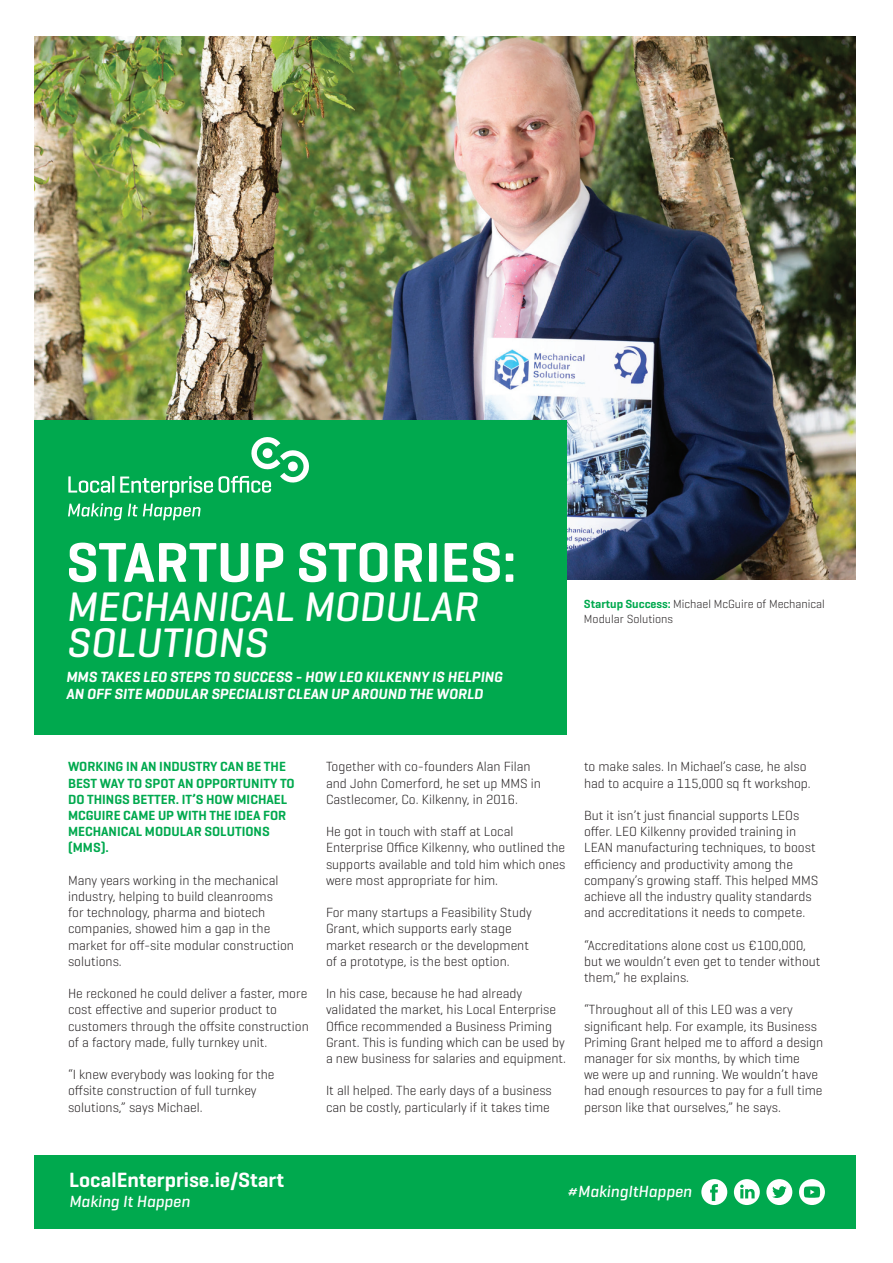
<style>
.page{position:relative;width:893px;height:1263px;background:#fff}
.page>*{position:absolute;margin:0;border:0;box-sizing:border-box;transform-origin:0 0}
.t1{font:600 57px "Geogrotesque";color:#fff}
.t2{font:italic 500 42px/36px "Geogrotesque";color:#fff}
.t3{font:600 21px "Geogrotesque";color:#fff}
.t4{font:italic 500 16.5px "Geogrotesque";color:#fff}
.t5{font:italic 600 15px/16.4px "Geogrotesque";color:#fff}
.t6{font:300 13.5px/16.2px "Geogrotesque";color:#231f20}
.t7{font:600 13.5px/16.2px "Geogrotesque";color:#00a94e}
.t8{font:300 12px/14.4px "Geogrotesque";color:#231f20}
.s1{font-weight:600;color:#00a94e}
</style>
<div class="page">
<img style="left:34px;top:36px;width:822px;height:543px">
<div style="left:34px;top:420px;width:533px;height:315px;background:#00a94e"></div>
<svg style="left:68px;top:476px;width:46px;height:17px"></svg>
<svg style="left:120px;top:476px;width:93px;height:21px"></svg>
<svg style="left:219px;top:437px;width:90px;height:56px"></svg>
<svg style="left:68px;top:503px;width:54px;height:17px"></svg>
<svg style="left:128px;top:504px;width:73px;height:16px"></svg>
<div style="left:34px;top:1155px;width:822px;height:74px;background:#00a94e"></div>
<svg style="left:701px;top:1179px;width:26px;height:26px"></svg>
<svg style="left:734px;top:1179px;width:26px;height:26px"></svg>
<svg style="left:766px;top:1179px;width:26px;height:26px"></svg>
<svg style="left:799px;top:1179px;width:26px;height:26px"></svg>
<h1 class="t1" style="left:66px;top:527px;width:452px">STARTUP STORIES:</h1>
<h2 class="t2" style="left:66px;top:588px;width:413px">MECHANICAL MODULAR<br>SOLUTIONS</h2>
<p class="t5" style="left:66px;top:669px;width:438px">MMS TAKES LEO STEPS TO SUCCESS - HOW LEO KILKENNY IS HELPING<br>AN OFF SITE MODULAR SPECIALIST CLEAN UP AROUND THE WORLD</p>
<p class="t8" style="left:584px;top:596px;width:242px"><span class="s1">Startup Success:</span> Michael McGuire of Mechanical<br>Modular Solutions</p>
<p class="t7" style="left:68px;top:758px;width:228px">WORKING IN AN INDUSTRY CAN BE THE<br>BEST WAY TO SPOT AN OPPORTUNITY TO<br>DO THINGS BETTER. IT’S HOW MICHAEL<br>MCGUIRE CAME UP WITH THE IDEA FOR<br>MECHANICAL MODULAR SOLUTIONS (MMS).</p>
<p class="t6" style="left:68px;top:871px;width:227px">Many years working in the mechanical industry, helping to build cleanrooms<br>for technology, pharma and biotech companies, showed him a gap in the market for off-site modular construction solutions.</p>
<p class="t6" style="left:68px;top:985px;width:242px">He reckoned he could deliver a faster, more cost effective and superior product to customers through the offsite construction of a factory made, fully turnkey unit.</p>
<p class="t6" style="left:68px;top:1066px;width:208px">“I knew everybody was looking for the offsite construction of full turnkey solutions,” says Michael.</p>
<p class="t6" style="left:326px;top:758px;width:216px">Together with co-founders Alan Filan and John Comerford, he set up MMS in<br>Castlecomer, Co. Kilkenny, in 2016.</p>
<p class="t6" style="left:326px;top:823px;width:241px">He got in touch with staff at Local Enterprise Office Kilkenny, who outlined the supports available and told him which ones were most appropriate for him.</p>
<p class="t6" style="left:326px;top:904px;width:207px">For many startups a Feasibility Study Grant, which supports early stage market research or the development of a prototype, is the best option.</p>
<p class="t6" style="left:326px;top:985px;width:241px">In his case, because he had already validated the market, his Local Enterprise Office recommended a Business Priming Grant. This is funding which can be used by a new business for salaries and equipment.</p>
<p class="t6" style="left:326px;top:1082px;width:227px">It all helped. The early days of a business can be costly, particularly if it takes time</p>
<p class="t6" style="left:584px;top:758px;width:228px">to make sales. In Michael’s case, he also had to acquire a 115,000 sq ft workshop.</p>
<p class="t6" style="left:584px;top:807px;width:236px">But it isn’t just financial supports LEOs offer. LEO Kilkenny provided training in LEAN manufacturing techniques, to boost efficiency and productivity among the company’s growing staff. This helped MMS achieve all the industry quality standards and accreditations it needs to compete.</p>
<p class="t6" style="left:584px;top:936px;width:238px">“Accreditations alone cost us €100,000, but we wouldn’t even get to tender without them,” he explains.</p>
<p class="t6" style="left:584px;top:1001px;width:241px">“Throughout all of this LEO was a very significant help. For example, its Business Priming Grant helped me to afford a design manager for six months, by which time<br>we were up and running. We wouldn’t have had enough resources to pay for a full time person like that ourselves,” he says.</p>
<h3 class="t3" style="left:69px;top:1166px;width:216px">LocalEnterprise.ie/Start</h3>
<p class="t4" style="left:69px;top:1191px;width:122px">Making It Happen</p>
<p class="t4" style="left:567px;top:1181px;width:126px">#MakingItHappen</p>
</div>
